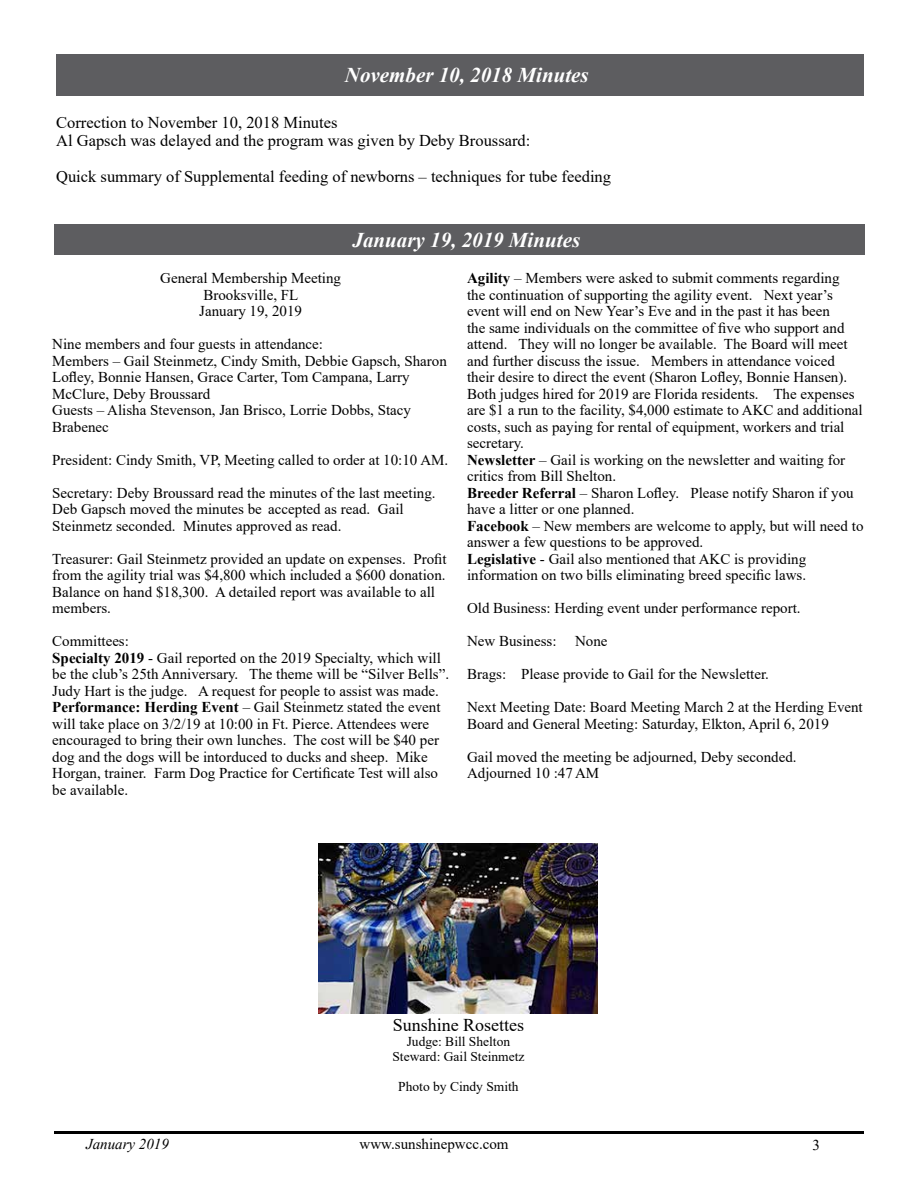
<style>
.page{position:relative;width:918px;height:1188px;background:#fff}
.page>*{position:absolute;margin:0;border:0;box-sizing:border-box;transform-origin:0 0}
.t1{font:italic 700 21px "Times New Roman";color:#fff}
.t2{font:18px "Times New Roman";color:#000}
.t3{font:16.5px/18px "Times New Roman";color:#000}
.t4{font:15px/16.5px "Times New Roman";color:#000}
.t5{font:italic 15px "Times New Roman";color:#000}
.t6{font:13.5px/15px "Times New Roman";color:#000;text-align:center}
.s1{font-weight:700}
</style>
<div class="page">
<hr style="left:54px;top:1131px;width:810px;height:3px;background:#000">
<div style="left:56px;top:54px;width:808px;height:42px;background:#5d5d60"></div>
<div style="left:55px;top:225px;width:810px;height:30px;background:#5d5d60"></div>
<img style="left:319px;top:843px;width:278px;height:170px">
<h1 class="t1" style="left:345px;top:61px;width:245px">November 10, 2018 Minutes</h1>
<p class="t3" style="left:56px;top:113px;width:476px">Correction to November 10, 2018 Minutes<br>Al Gapsch was delayed and the program was given by Deby Broussard:</p>
<p class="t3" style="left:56px;top:167px;width:556px">Quick summary of Supplemental feeding of newborns – techniques for tube feeding</p>
<h1 class="t1" style="left:353px;top:225px;width:229px">January 19, 2019 Minutes</h1>
<p class="t4" style="left:160px;top:270px;width:182px;text-align:center">General Membership Meeting<br>Brooksville, FL<br>January 19, 2019</p>
<p class="t4" style="left:52px;top:336px;width:396px">Nine members and four guests in attendance:<br>Members – Gail Steinmetz, Cindy Smith, Debbie Gapsch, Sharon Lofley, Bonnie Hansen, Grace Carter, Tom Campana, Larry McClure, Deby Broussard<br>Guests – Alisha Stevenson, Jan Brisco, Lorrie Dobbs, Stacy Brabenec</p>
<p class="t4" style="left:52px;top:451px;width:397px">President: Cindy Smith, VP, Meeting called to order at 10:10 AM.</p>
<p class="t4" style="left:52px;top:484px;width:385px">Secretary: Deby Broussard read the minutes of the last meeting.<br>Deb Gapsch moved the minutes be accepted as read. Gail<br>Steinmetz seconded. Minutes approved as read.</p>
<p class="t4" style="left:52px;top:550px;width:396px">Treasurer: Gail Steinmetz provided an update on expenses. Profit from the agility trial was $4,800 which included a $600 donation.<br>Balance on hand $18,300. A detailed report was available to all members.</p>
<p class="t4" style="left:52px;top:633px;width:398px">Committees:<br><span class="s1">Specialty 2019</span> - Gail reported on the 2019 Specialty, which will be the club’s 25th Anniversary. The theme will be “Silver Bells”.<br>Judy Hart is the judge. A request for people to assist was made.<br><span class="s1">Performance: Herding Event</span> – Gail Steinmetz stated the event will take place on 3/2/19 at 10:00 in Ft. Pierce. Attendees were encouraged to bring their own lunches. The cost will be $40 per dog and the dogs will be intorduced to ducks and sheep. Mike Horgan, trainer. Farm Dog Practice for Certificate Test will also be available.</p>
<p class="t4" style="left:467px;top:269px;width:398px"><span class="s1">Agility</span> – Members were asked to submit comments regarding<br>the continuation of supporting the agility event. Next year’s event will end on New Year’s Eve and in the past it has been<br>the same individuals on the committee of five who support and attend. They will no longer be available. The Board will meet and further discuss the issue. Members in attendance voiced their desire to direct the event (Sharon Lofley, Bonnie Hansen).<br>Both judges hired for 2019 are Florida residents. The expenses are $1 a run to the facility, $4,000 estimate to AKC and additional costs, such as paying for rental of equipment, workers and trial secretary.<br><span class="s1">Newsletter</span> – Gail is working on the newsletter and waiting for critics from Bill Shelton.<br><span class="s1">Breeder Referral</span> – Sharon Lofley. Please notify Sharon if you have a litter or one planned.<br><span class="s1">Facebook</span> – New members are welcome to apply, but will need to answer a few questions to be approved.<br><span class="s1">Legislative</span> - Gail also mentioned that AKC is providing information on two bills eliminating breed specific laws.</p>
<p class="t4" style="left:467px;top:599px;width:335px">Old Business: Herding event under performance report.</p>
<p class="t4" style="left:467px;top:632px;width:142px">New Business: None</p>
<p class="t4" style="left:467px;top:665px;width:303px">Brags: Please provide to Gail for the Newsletter.</p>
<p class="t4" style="left:467px;top:698px;width:397px">Next Meeting Date: Board Meeting March 2 at the Herding Event<br>Board and General Meeting: Saturday, Elkton, April 6, 2019</p>
<p class="t4" style="left:467px;top:748px;width:331px">Gail moved the meeting be adjourned, Deby seconded.<br>Adjourned 10 :47 AM</p>
<p class="t2" style="left:393px;top:1012px;width:133px">Sunshine Rosettes</p>
<p class="t6" style="left:392px;top:1033px;width:133px">Judge: Bill Shelton<br>Steward: Gail Steinmetz</p>
<p class="t6" style="left:398px;top:1078px;width:122px">Photo by Cindy Smith</p>
<p class="t5" style="left:86px;top:1134px;width:84px">January 2019</p>
<p class="t4" style="left:360px;top:1135px;width:151px">www.sunshinepwcc.com</p>
<p class="t4" style="left:813px;top:1137px;width:9px">3</p>
</div>
